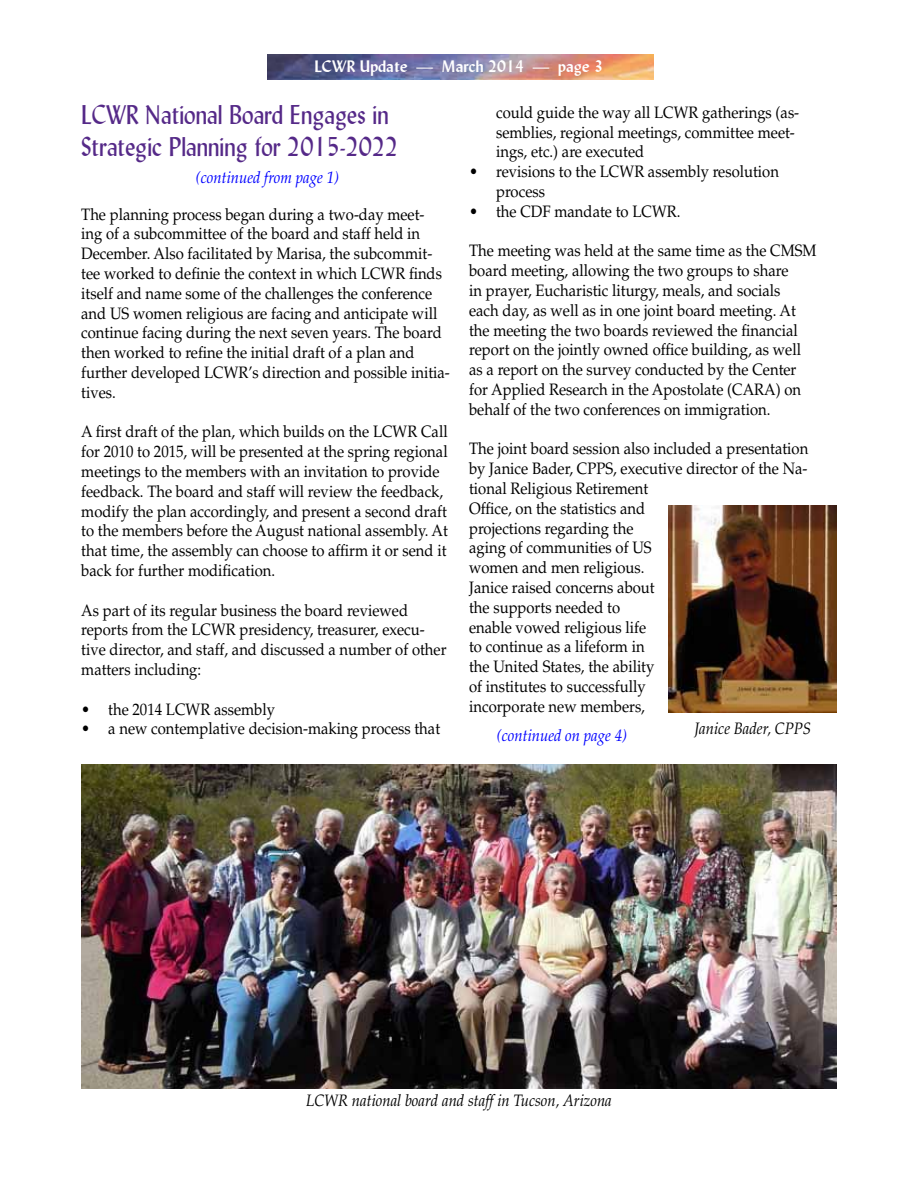
<style>
.page{position:relative;width:918px;height:1188px;background:#fff}
.page>*{position:absolute;margin:0;border:0;box-sizing:border-box;transform-origin:0 0}
.t1{font:27px/32.4px "Lydian BT";color:#552988;scale:.9 1}
.t2{font:16.5px/19.8px "Palatino LT Std";color:#000;scale:.9 1}
.t3{font:italic 16.5px "Palatino LT Std";color:#000;scale:.9 1}
.t4{font:italic 16.5px "Palatino LT Std";color:#00f;scale:.9 1}
.t5{font:700 16.5px "Lydian BT";color:#fff}
</style>
<div class="page">
<img style="left:268px;top:54px;width:386px;height:26px">
<img style="left:81px;top:764px;width:756px;height:324px">
<img style="left:668px;top:506px;width:169px;height:206px">
<p class="t5" style="left:314px;top:56px;width:290px">LCWR Update — March 2014 — page 3</p>
<h1 class="t1" style="left:81px;top:98px;width:354px">LCWR National Board Engages in<br>Strategic Planning for 2015-2022</h1>
<p class="t2" style="left:496px;top:103px;width:338px">could guide the way all LCWR gatherings (as&shy;semblies, regional meetings, committee meet&shy;ings, etc.) are executed</p>
<p class="t2" style="left:496px;top:162px;width:316px;text-indent:-27px">• revisions to the LCWR assembly resolution process</p>
<p class="t2" style="left:469px;top:202px;width:236px">• the CDF mandate to LCWR.</p>
<p class="t2" style="left:469px;top:241px;width:388px">The meeting was held at the same time as the CMSM board meeting, allowing the two groups to share<br>in prayer, Eucharistic liturgy, meals, and socials<br>each day, as well as in one joint board meeting. At the meeting the two boards reviewed the financial report on the jointly owned office building, as well as a report on the survey conducted by the Center for Applied Research in the Apostolate (CARA) on behalf of the two conferences on immigration.</p>
<p class="t2" style="left:469px;top:439px;width:378px">The joint board session also included a presentation by Janice Bader, CPPS, executive director of the Na&shy;tional Religious Retirement<br>Office, on the statistics and<br>projections regarding the<br>aging of communities of US<br>women and men religious.<br>Janice raised concerns about<br>the supports needed to<br>enable vowed religious life<br>to continue as a lifeform in<br>the United States, the ability<br>of institutes to successfully<br>incorporate new members,</p>
<p class="t4" style="left:196px;top:168px;width:161px">(continued from page 1)</p>
<p class="t2" style="left:81px;top:204px;width:411px">The planning process began during a two-day meet-<br>ing of a subcommittee of the board and staff held in December. Also facilitated by Marisa, the subcommit&shy;tee worked to definie the context in which LCWR finds itself and name some of the challenges the conference and US women religious are facing and anticipate will continue facing during the next seven years. The board then worked to refine the initial draft of a plan and further developed LCWR’s direction and possible initia&shy;tives.</p>
<p class="t2" style="left:81px;top:422px;width:409px">A first draft of the plan, which builds on the LCWR Call for 2010 to 2015, will be presented at the spring regional meetings to the members with an invitation to provide feedback. The board and staff will review the feedback, modify the plan accordingly, and present a second draft to the members before the August national assembly. At that time, the assembly can choose to affirm it or send it back for further modification.</p>
<p class="t2" style="left:81px;top:600px;width:407px">As part of its regular business the board reviewed reports from the LCWR presidency, treasurer, execu&shy;tive director, and staff, and discussed a number of other matters including:</p>
<p class="t2" style="left:81px;top:699px;width:217px">• the 2014 LCWR assembly</p>
<p class="t2" style="left:81px;top:719px;width:400px">• a new contemplative decision-making process that</p>
<p class="t3" style="left:694px;top:719px;width:131px">Janice Bader, CPPS</p>
<p class="t4" style="left:497px;top:726px;width:146px">(continued on page 4)</p>
<p class="t3" style="left:306px;top:1091px;width:341px">LCWR national board and staff in Tucson, Arizona</p>
</div>
